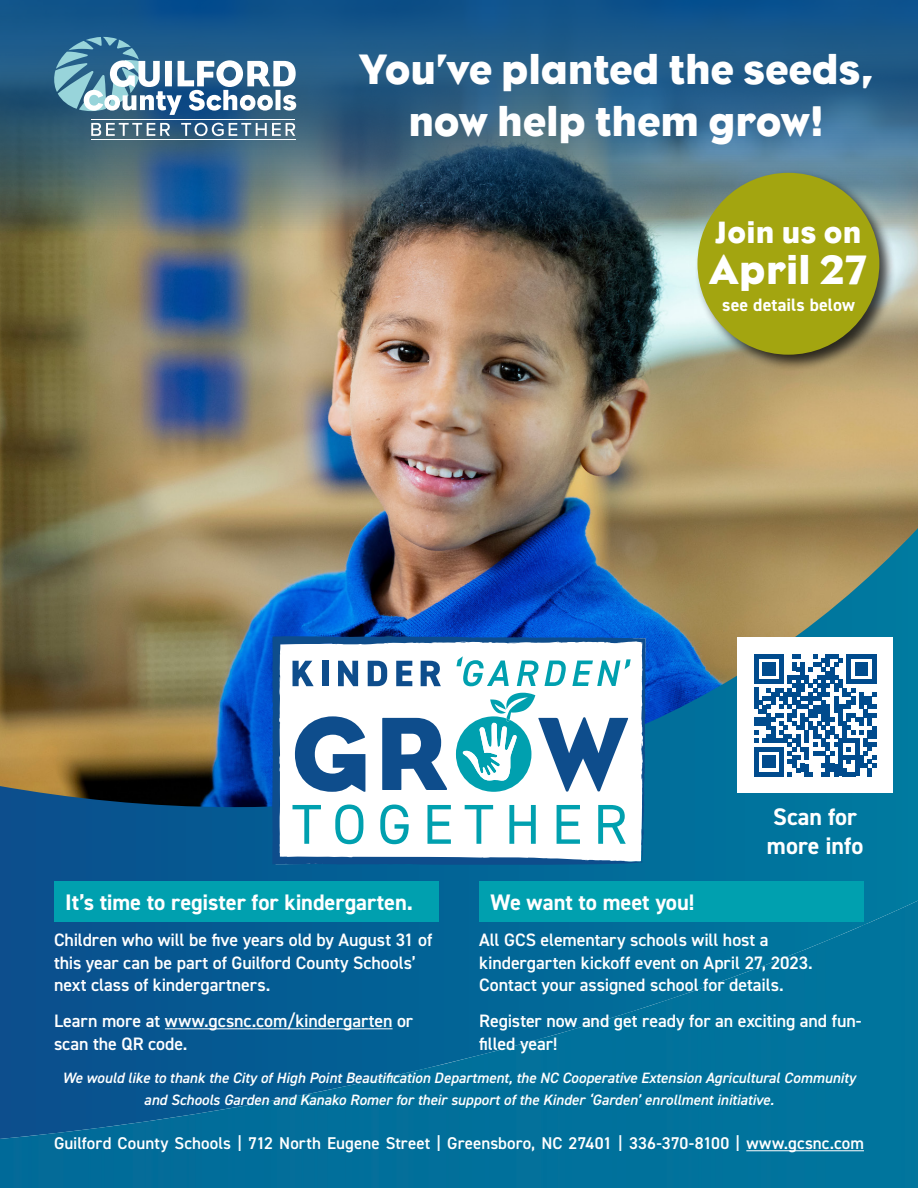
<style>
.page{position:relative;width:918px;height:1188px;background:#fff}
.page>*{position:absolute;margin:0;border:0;box-sizing:border-box;transform-origin:0 0}
.TOC_Header_1{font:43.5px/52.2px "Eagle";letter-spacing:-.005em;color:#fff;text-align:center}
.t1{font:42px "Eagle";letter-spacing:.005em;color:#fff}
.t2{font:31.5px "Eagle";letter-spacing:.005em;color:#fff}
.t3{font:700 24px/28.8px "DIN2014";color:#fff}
.Bar_Subheader{font:700 22.5px "DIN2014";letter-spacing:-.005em;color:#fff}
.Main_Paragraph_Rever{font:600 18px/22.5px "DIN2014";letter-spacing:-.005em;color:#fff}
.t4{font:700 18px "DIN2014";letter-spacing:.005em;color:#fff}
.Main_Paragraph{font:600 17.1px "DIN2014";letter-spacing:.005em;color:#fff}
.Main_Paragraph_Rever-2{font:italic 600 15px/22.5px "DIN2014";color:#fff;text-align:center}
</style>
<div class="page">
<img style="left:0;top:258px;width:918px;height:270px">
<svg style="left:0;top:528px;width:918px;height:567px;background:#326681"></svg>
<img style="left:0;top:1095px;width:918px;height:93px">
<img style="left:291px;top:1038px;width:627px;height:59px">
<img style="left:536px;top:981px;width:382px;height:59px">
<div style="left:714px;top:924px;width:204px;height:60px;background:#00749d"></div>
<img style="left:860px;top:901px;width:58px;height:26px">
<img style="left:0;top:0;width:918px;height:258px">
<svg style="left:54px;top:37px;width:242px;height:78px"></svg>
<hr style="left:91px;top:119px;width:204px;height:1px;background:#fff">
<hr style="left:91px;top:139px;width:204px;height:1px;background:#fff">
<svg style="left:91px;top:123px;width:79px;height:13px"></svg>
<svg style="left:181px;top:123px;width:114px;height:13px"></svg>
<hr style="left:746px;top:1150px;width:118px;height:1px;background:#fff">
<svg style="left:272px;top:636px;width:374px;height:230px"></svg>
<svg style="left:530px;top:637px;width:11px;height:7px"></svg>
<svg style="left:415px;top:637px;width:6px;height:7px"></svg>
<svg style="left:641px;top:751px;width:5px;height:10px"></svg>
<svg style="left:293px;top:805px;width:28px;height:39px"></svg>
<svg style="left:335px;top:805px;width:28px;height:39px"></svg>
<svg style="left:380px;top:805px;width:29px;height:39px"></svg>
<svg style="left:427px;top:805px;width:24px;height:39px"></svg>
<svg style="left:465px;top:805px;width:28px;height:39px"></svg>
<svg style="left:509px;top:805px;width:27px;height:39px"></svg>
<svg style="left:557px;top:805px;width:23px;height:39px"></svg>
<svg style="left:598px;top:805px;width:28px;height:39px"></svg>
<svg style="left:382px;top:718px;width:66px;height:72px"></svg>
<svg style="left:295px;top:716px;width:70px;height:76px"></svg>
<svg style="left:456px;top:693px;width:172px;height:99px"></svg>
<svg style="left:293px;top:661px;width:21px;height:25px"></svg>
<div style="left:322px;top:661px;width:6px;height:25px;background:#0e4d8c"></div>
<svg style="left:338px;top:661px;width:20px;height:25px"></svg>
<svg style="left:368px;top:661px;width:19px;height:25px"></svg>
<svg style="left:396px;top:661px;width:16px;height:25px"></svg>
<svg style="left:421px;top:661px;width:20px;height:25px"></svg>
<svg style="left:456px;top:656px;width:53px;height:30px"></svg>
<svg style="left:517px;top:661px;width:21px;height:25px"></svg>
<svg style="left:545px;top:659px;width:86px;height:27px"></svg>
<div style="left:737px;top:637px;width:156px;height:156px;background:#fff"></div>
<svg style="left:754px;top:654px;width:122px;height:122px"></svg>
<div style="left:694px;top:169px;width:202px;height:202px;background:#000;opacity:.75"></div>
<div style="left:697px;top:173px;width:182px;height:182px;background:#a3a510;border-radius:50%"></div>
<div style="left:54px;top:882px;width:385px;height:40px;background:#00a0af"></div>
<hr style="left:165px;top:1028px;width:228px;height:1px;background:#fff">
<div style="left:479px;top:882px;width:385px;height:40px;background:#00a0af"></div>
<p class="TOC_Header_1" style="left:359px;top:43px;width:516px">You’ve planted the seeds, now help them grow!</p>
<p class="t2" style="left:715px;top:215px;width:148px">Join us on</p>
<p class="t1" style="left:709px;top:246px;width:158px">April 27</p>
<p class="t4" style="left:722px;top:293px;width:134px">see details below</p>
<p class="t3" style="left:767px;top:802px;width:98px">Scan for more info</p>
<p class="Bar_Subheader" style="left:65px;top:887px;width:349px">It’s time to register for kindergarten.</p>
<p class="Main_Paragraph_Rever" style="left:54px;top:928px;width:380px">Children who will be five years old by August 31 of this year can be part of Guilford County Schools’ next class of kindergartners.</p>
<p class="Main_Paragraph_Rever" style="left:54px;top:1009px;width:361px">Learn more at www.gcsnc.com/kindergarten or scan the QR code.</p>
<p class="Bar_Subheader" style="left:490px;top:887px;width:206px">We want to meet you!</p>
<p class="Main_Paragraph_Rever" style="left:479px;top:928px;width:335px">All GCS elementary schools will host a kindergarten kickoff event on April 27, 2023.<br>Contact your assigned school for details.</p>
<p class="Main_Paragraph_Rever" style="left:479px;top:1009px;width:384px">Register now and get ready for an exciting and fun&shy;filled year!</p>
<p class="Main_Paragraph_Rever-2" style="left:62px;top:1066px;width:795px">We would like to thank the City of High Point Beautification Department, the NC Cooperative Extension Agricultural Community and Schools Garden and Kanako Romer for their support of the Kinder ‘Garden’ enrollment initiative.</p>
<p class="Main_Paragraph" style="left:54px;top:1132px;width:812px">Guilford County Schools | 712 North Eugene Street | Greensboro, NC 27401 | 336-370-8100 | www.gcsnc.com</p>
</div>
